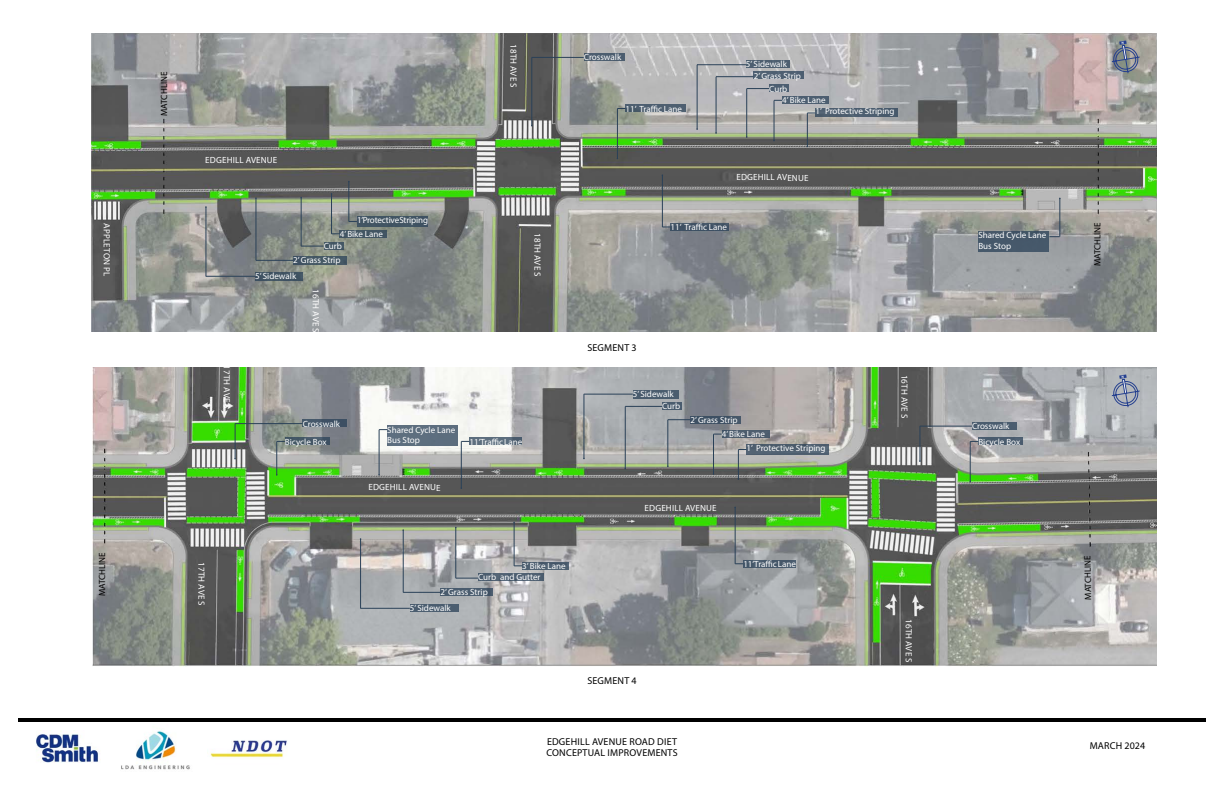
<style>
.page{position:relative;width:1224px;height:792px;background:#fff}
.page>*{position:absolute;margin:0;border:0;box-sizing:border-box;transform-origin:0 0}
.t1{font:10px "Myriad Pro";letter-spacing:.02em;color:#000}
.t2{font:9px/15.9px "Myriad Pro";color:#fff}
.t3{font:9px "Myriad Pro";color:#000}
.t4{font:9px "Myriad Pro";letter-spacing:.02em;color:#fff}
</style>
<div class="page">
<img style="left:36px;top:731px;width:63px;height:32px">
<hr style="left:18px;top:718px;width:1188px;height:4px;background:#000">
<img style="left:121px;top:730px;width:69px;height:40px">
<img style="left:210px;top:740px;width:77px;height:18px">
<img style="left:92px;top:368px;width:1065px;height:298px">
<img style="left:92px;top:33px;width:1064px;height:299px">
<div style="left:441px;top:588px;width:52px;height:7px;background:#4a5c6e"></div>
<div style="left:410px;top:604px;width:48px;height:7px;background:#4b5d6f"></div>
<div style="left:662px;top:402px;width:20px;height:7px;background:#495c6e"></div>
<div style="left:633px;top:390px;width:46px;height:9px;background:#4a5c6e"></div>
<div style="left:522px;top:562px;width:47px;height:7px;background:#4e5f71"></div>
<div style="left:722px;top:430px;width:48px;height:8px;background:#4d5c6d"></div>
<div style="left:747px;top:444px;width:82px;height:10px;background:#516171"></div>
<div style="left:285px;top:438px;width:44px;height:7px;background:#445766"></div>
<div style="left:387px;top:426px;width:71px;height:20px;background:#5d6e7f"></div>
<svg style="left:470px;top:438px;width:52px;height:7px"></svg>
<div style="left:743px;top:560px;width:53px;height:7px;background:#455769"></div>
<div style="left:978px;top:438px;width:45px;height:7px;background:#4a5c6e"></div>
<svg style="left:478px;top:573px;width:65px;height:8px"></svg>
<div style="left:690px;top:416px;width:51px;height:7px;background:#3d5063"></div>
<div style="left:303px;top:420px;width:44px;height:7px;background:#3e5064"></div>
<div style="left:972px;top:422px;width:44px;height:8px;background:#4a5c6e"></div>
<hr style="left:514px;top:522px;width:1px;height:44px;background:#2a4158">
<hr style="left:713px;top:434px;width:1px;height:40px;background:#2a4158">
<svg style="left:738px;top:449px;width:8px;height:31px"></svg>
<hr style="left:277px;top:441px;width:1px;height:34px;background:#2a4158">
<hr style="left:379px;top:430px;width:1px;height:45px;background:#2a4158">
<hr style="left:461px;top:441px;width:1px;height:47px;background:#2a4158">
<hr style="left:735px;top:507px;width:1px;height:57px;background:#2a4158">
<hr style="left:970px;top:441px;width:1px;height:41px;background:#2a4158">
<svg style="left:456px;top:578px;width:22px;height:1px"></svg>
<hr style="left:456px;top:528px;width:1px;height:50px;background:#2a4158">
<svg style="left:669px;top:420px;width:21px;height:1px"></svg>
<hr style="left:668px;top:420px;width:1px;height:46px;background:#2a4158">
<hr style="left:235px;top:423px;width:68px;height:1px;background:#2a4158">
<hr style="left:235px;top:424px;width:1px;height:35px;background:#2a4158">
<hr style="left:920px;top:426px;width:52px;height:1px;background:#2a4158">
<hr style="left:920px;top:426px;width:1px;height:35px;background:#2a4158">
<hr style="left:403px;top:592px;width:38px;height:1px;background:#2a4158">
<hr style="left:403px;top:530px;width:1px;height:62px;background:#2a4158">
<hr style="left:360px;top:608px;width:50px;height:1px;background:#2a4158">
<hr style="left:360px;top:539px;width:1px;height:69px;background:#2a4158">
<hr style="left:625px;top:406px;width:37px;height:1px;background:#2a4158">
<hr style="left:625px;top:406px;width:1px;height:63px;background:#2a4158">
<hr style="left:584px;top:394px;width:49px;height:1px;background:#2a4158">
<hr style="left:584px;top:394px;width:1px;height:65px;background:#2a4158">
<div style="left:293px;top:256px;width:54px;height:9px;background:#465965"></div>
<div style="left:255px;top:272px;width:48px;height:9px;background:#415363"></div>
<div style="left:754px;top:72px;width:50px;height:7px;background:#4e5f71"></div>
<div style="left:746px;top:61px;width:43px;height:7px;background:#4e5f70"></div>
<div style="left:340px;top:230px;width:47px;height:7px;background:#425563"></div>
<div style="left:357px;top:216px;width:71px;height:11px;background:#415463"></div>
<div style="left:782px;top:97px;width:46px;height:7px;background:#4d5e71"></div>
<div style="left:816px;top:108px;width:82px;height:9px;background:#4d5e70"></div>
<div style="left:626px;top:105px;width:60px;height:7px;background:#4e5f70"></div>
<div style="left:671px;top:223px;width:58px;height:7px;background:#3f5063"></div>
<div style="left:324px;top:242px;width:20px;height:8px;background:#445765"></div>
<div style="left:769px;top:85px;width:20px;height:7px;background:#4d5e71"></div>
<div style="left:584px;top:54px;width:40px;height:7px;background:#4d5e6f"></div>
<hr style="left:331px;top:194px;width:1px;height:40px;background:#2a4158">
<hr style="left:349px;top:182px;width:1px;height:40px;background:#2a4158">
<hr style="left:774px;top:100px;width:1px;height:41px;background:#2a4158">
<hr style="left:807px;top:113px;width:1px;height:33px;background:#2a4158">
<hr style="left:617px;top:109px;width:1px;height:50px;background:#2a4158">
<hr style="left:662px;top:175px;width:1px;height:52px;background:#2a4158">
<svg style="left:301px;top:246px;width:23px;height:1px"></svg>
<hr style="left:301px;top:198px;width:1px;height:48px;background:#2a4158">
<svg style="left:747px;top:88px;width:22px;height:1px"></svg>
<hr style="left:747px;top:89px;width:1px;height:48px;background:#2a4158">
<hr style="left:532px;top:57px;width:52px;height:1px;background:#2a4158">
<hr style="left:532px;top:57px;width:1px;height:69px;background:#2a4158">
<hr style="left:256px;top:260px;width:37px;height:1px;background:#2a4158">
<hr style="left:256px;top:198px;width:1px;height:62px;background:#2a4158">
<hr style="left:206px;top:276px;width:49px;height:1px;background:#2a4158">
<hr style="left:206px;top:207px;width:1px;height:69px;background:#2a4158">
<hr style="left:716px;top:76px;width:37px;height:1px;background:#2a4158">
<hr style="left:716px;top:77px;width:1px;height:56px;background:#2a4158">
<hr style="left:697px;top:65px;width:49px;height:1px;background:#2a4158">
<hr style="left:697px;top:65px;width:1px;height:64px;background:#2a4158">
<div style="left:978px;top:231px;width:71px;height:20px;background:#46586a"></div>
<hr style="left:1060px;top:198px;width:1px;height:39px;background:#2a4158">
<svg style="left:1112px;top:374px;width:28px;height:33px"></svg>
<svg style="left:1112px;top:41px;width:28px;height:32px"></svg>
<p class="t4" style="left:112px;top:223px;width:54px;rotate:90deg">APPLETON PL</p>
<p class="t3" style="left:158px;top:116px;width:46px;rotate:-90deg">MATCHLINE</p>
<p class="t2" style="left:206px;top:151px;width:74px;rotate:1deg">EDGEHILL AVENUE</p>
<p class="t2" style="left:357px;top:212px;width:73px">1’Protective Striping</p>
<p class="t2" style="left:340px;top:226px;width:45px">4’ Bike Lane</p>
<p class="t2" style="left:324px;top:238px;width:20px">Curb</p>
<p class="t2" style="left:255px;top:252px;width:87px;text-indent:38px">2’ Grass Strip<br>5’ Sidewalk</p>
<p class="t2" style="left:324px;top:289px;width:45px;rotate:90deg">16TH AVE S</p>
<p class="t2" style="left:522px;top:44px;width:45px;rotate:90deg">18TH AVE S</p>
<p class="t2" style="left:546px;top:233px;width:45px;rotate:90deg">18TH AVE S</p>
<p class="t2" style="left:584px;top:49px;width:39px">Crosswalk</p>
<p class="t2" style="left:626px;top:100px;width:58px">11’ Traffic Lane</p>
<p class="t2" style="left:746px;top:56px;width:43px">5’ Sidewalk</p>
<p class="t2" style="left:754px;top:67px;width:49px">2’ Grass Strip</p>
<p class="t2" style="left:769px;top:81px;width:20px">Curb</p>
<p class="t2" style="left:816px;top:95px;width:81px;line-height:11.2px;text-indent:-33px">4’ Bike Lane<br>1’ Protective Striping</p>
<p class="t2" style="left:737px;top:169px;width:74px;rotate:1deg">EDGEHILL AVENUE</p>
<p class="t2" style="left:671px;top:219px;width:58px">11’ Traffic Lane</p>
<p class="t1" style="left:587px;top:342px;width:51px">SEGMENT 3</p>
<p class="t2" style="left:978px;top:229px;width:69px;line-height:10.8px">Shared Cycle Lane<br>Bus Stop</p>
<p class="t2" style="left:235px;top:365px;width:45px;rotate:90deg">17TH AVE S</p>
<p class="t2" style="left:913px;top:375px;width:45px;rotate:90deg">16TH AVE S</p>
<p class="t2" style="left:633px;top:386px;width:43px">5’ Sidewalk</p>
<p class="t2" style="left:662px;top:398px;width:20px">Curb</p>
<p class="t2" style="left:690px;top:412px;width:49px">2’ Grass Strip</p>
<p class="t2" style="left:303px;top:416px;width:39px">Crosswalk</p>
<p class="t2" style="left:972px;top:418px;width:39px">Crosswalk</p>
<p class="t2" style="left:285px;top:433px;width:43px">Bicycle Box</p>
<p class="t2" style="left:387px;top:424px;width:69px;line-height:10.8px">Shared Cycle Lane<br>Bus Stop</p>
<p class="t2" style="left:470px;top:433px;width:54px">11’Traffic Lane</p>
<p class="t2" style="left:747px;top:427px;width:81px;line-height:13.6px;text-indent:-25px">4’ Bike Lane<br>1’ Protective Striping</p>
<p class="t2" style="left:978px;top:433px;width:43px">Bicycle Box</p>
<p class="t2" style="left:369px;top:479px;width:74px;rotate:1deg">EDGEHILL AVENUE</p>
<p class="t2" style="left:645px;top:499px;width:74px;rotate:1deg">EDGEHILL AVENUE</p>
<p class="t3" style="left:1092px;top:266px;width:46px;rotate:-90deg">MATCHLINE</p>
<p class="t3" style="left:97px;top:596px;width:46px;rotate:-90deg">MATCHLINE</p>
<p class="t3" style="left:1083px;top:600px;width:46px;rotate:-91deg">MATCHLINE</p>
<p class="t2" style="left:743px;top:556px;width:54px">11’Traffic Lane</p>
<p class="t2" style="left:522px;top:558px;width:45px">3’ Bike Lane</p>
<p class="t2" style="left:210px;top:562px;width:45px;rotate:90deg">17TH AVE S</p>
<p class="t2" style="left:478px;top:569px;width:64px">Curb and Gutter</p>
<p class="t2" style="left:410px;top:584px;width:79px;text-indent:31px">2’ Grass Strip<br>5’ Sidewalk</p>
<p class="t1" style="left:587px;top:675px;width:51px">SEGMENT 4</p>
<p class="t1" style="left:547px;top:735px;width:131px">EDGEHILL AVENUE ROAD DIET</p>
<p class="t1" style="left:546px;top:746px;width:133px">CONCEPTUAL IMPROVEMENTS</p>
<p class="t2" style="left:917px;top:619px;width:45px;rotate:90deg">16TH AVE S</p>
<p class="t1" style="left:1090px;top:739px;width:57px">MARCH 2024</p>
</div>
